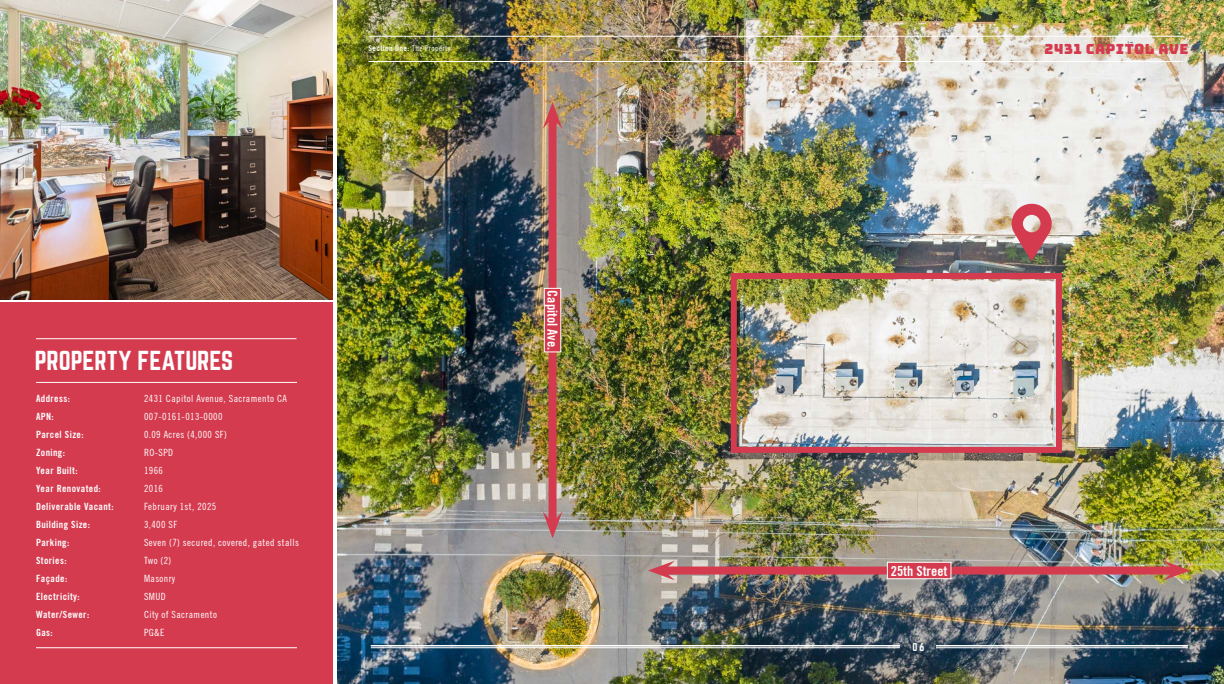
<style>
.page{position:relative;width:1224px;height:684px;background:#fff}
.page>*{position:absolute;margin:0;border:0;box-sizing:border-box;transform-origin:0 0}
.t1{font:24px "Norwester";letter-spacing:-.005em;color:#fff}
.t2{font:700 condensed 14px "Trade Gothic No.20";color:#fff}
.t3{font:14px "Bungee";letter-spacing:.03em;color:#d43b4f}
.t4{font:condensed 10px "Trade Gothic No.18";letter-spacing:.04em;color:#fff}
.t5{font:700 condensed 10px "Trade Gothic No.20";letter-spacing:.04em;color:#fff}
.t6{font:10px "Norwester";color:#fff}
.t7{font:700 condensed 8px "Trade Gothic No.20";letter-spacing:.05em;color:#fff}
.s1{font-family:"Trade Gothic No.18";font-weight:400}
</style>
<div class="page">
<img style="left:337px;top:1px;width:887px;height:683px">
<hr style="left:371px;top:645px;width:529px;height:1px;background:#fff">
<hr style="left:371px;top:647px;width:529px;height:1px;background:#fff">
<hr style="left:936px;top:645px;width:252px;height:1px;background:#fff">
<hr style="left:936px;top:647px;width:252px;height:1px;background:#fff">
<hr style="left:368px;top:61px;width:815px;height:1px;background:#fff">
<hr style="left:369px;top:36px;width:815px;height:1px;background:#fff">
<div style="left:0;top:303px;width:333px;height:381px;background:#d43b4f"></div>
<hr style="left:36px;top:338px;width:260px;height:1px;background:#fff">
<hr style="left:36px;top:382px;width:261px;height:1px;background:#fff">
<hr style="left:36px;top:647px;width:261px;height:1px;background:#fff">
<img style="left:0;top:0;width:333px;height:300px">
<svg style="left:1009px;top:201px;width:44px;height:60px"></svg>
<div style="left:731px;top:273px;width:331px;height:180px;border:6px solid #d43b4f"></div>
<div style="left:549px;top:118px;width:8px;height:405px;background:#d43b4f"></div>
<svg style="left:543px;top:102px;width:19px;height:27px"></svg>
<svg style="left:543px;top:511px;width:19px;height:27px"></svg>
<div style="left:544px;top:288px;width:17px;height:64px;background:#d43b4f;border:1px solid #fff"></div>
<div style="left:664px;top:567px;width:511px;height:8px;background:#d43b4f"></div>
<svg style="left:648px;top:561px;width:27px;height:19px"></svg>
<svg style="left:1163px;top:561px;width:27px;height:19px"></svg>
<div style="left:887px;top:562px;width:64px;height:17px;background:#d43b4f;border:1px solid #fff"></div>
<p class="t7" style="left:368px;top:43px;width:84px">Section One: <span class="s1">The Property</span></p>
<h1 class="t1" style="left:35px;top:349px;width:200px">PROPERTY FEATURES</h1>
<p class="t5" style="left:36px;top:392px;width:35px">Address:</p>
<p class="t4" style="left:144px;top:392px;width:144px">2431 Capitol Avenue, Sacramento CA</p>
<p class="t5" style="left:36px;top:410px;width:19px">APN:</p>
<p class="t4" style="left:144px;top:410px;width:80px">007-0161-013-0000</p>
<p class="t5" style="left:36px;top:428px;width:49px">Parcel Size:</p>
<p class="t4" style="left:144px;top:428px;width:84px">0.09 Acres (4,000 SF)</p>
<p class="t5" style="left:36px;top:446px;width:31px">Zoning:</p>
<p class="t4" style="left:144px;top:446px;width:31px">RO-SPD</p>
<p class="t5" style="left:36px;top:464px;width:43px">Year Built:</p>
<p class="t4" style="left:144px;top:464px;width:20px">1966</p>
<p class="t5" style="left:36px;top:482px;width:66px">Year Renovated:</p>
<p class="t4" style="left:144px;top:482px;width:20px">2016</p>
<p class="t5" style="left:36px;top:500px;width:79px">Deliverable Vacant:</p>
<p class="t4" style="left:144px;top:500px;width:74px">February 1st, 2025</p>
<p class="t5" style="left:36px;top:518px;width:56px">Building Size:</p>
<p class="t4" style="left:144px;top:518px;width:35px">3,400 SF</p>
<p class="t5" style="left:36px;top:536px;width:35px">Parking:</p>
<p class="t4" style="left:144px;top:536px;width:157px">Seven (7) secured, covered, gated stalls</p>
<p class="t5" style="left:36px;top:554px;width:32px">Stories:</p>
<p class="t4" style="left:144px;top:554px;width:29px">Two (2)</p>
<p class="t5" style="left:36px;top:572px;width:33px">Façade:</p>
<p class="t4" style="left:144px;top:572px;width:33px">Masonry</p>
<p class="t5" style="left:36px;top:590px;width:45px">Electricity:</p>
<p class="t4" style="left:144px;top:590px;width:23px">SMUD</p>
<p class="t5" style="left:36px;top:608px;width:55px">Water/Sewer:</p>
<p class="t4" style="left:144px;top:608px;width:74px">City of Sacramento</p>
<p class="t5" style="left:36px;top:626px;width:18px">Gas:</p>
<p class="t4" style="left:144px;top:626px;width:22px">PG&amp;E</p>
<h2 class="t2" style="left:561px;top:290px;width:61px;rotate:90deg">Capitol Ave.</h2>
<h2 class="t3" style="left:1045px;top:41px;width:146px">2431 CAPITOL AVE</h2>
<h2 class="t2" style="left:891px;top:562px;width:58px">25th Street</h2>
<p class="t6" style="left:912px;top:642px;width:14px">06</p>
</div>
